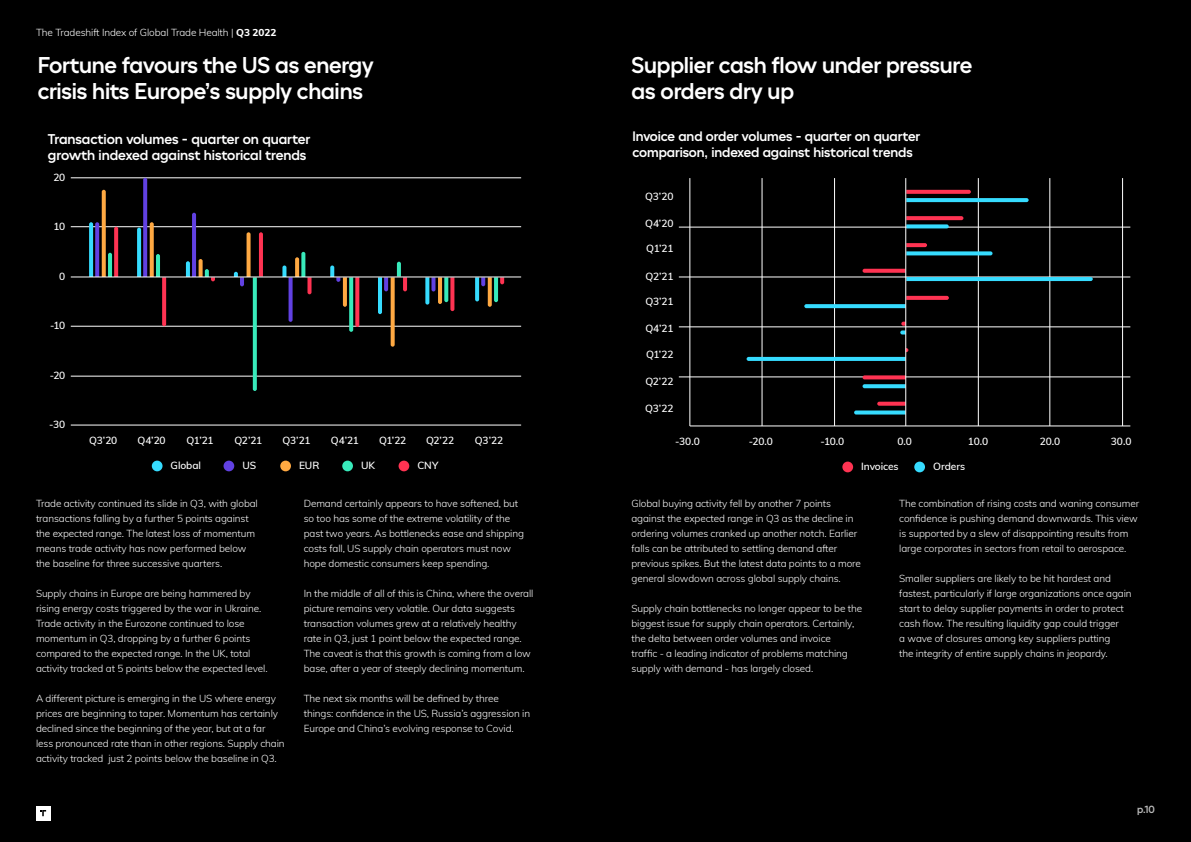
<style>
.page{position:relative;width:1191px;height:842px;background:#fff}
.page>*{position:absolute;margin:0;border:0;box-sizing:border-box;transform-origin:0 0}
.t1{font:500 22px/26px "Tradeshift";letter-spacing:-.01em;color:#fff}
.t2{font:500 13.6px/16.4px "Tradeshift";letter-spacing:-.005em;color:#fff}
.t3{font:500 13.2px/15.9px "Tradeshift";letter-spacing:-.005em;color:#fff}
.t4{font:600 10.2px "Muli";letter-spacing:-.02em;color:#fff}
.t5{font:600 10.1px "Muli";letter-spacing:-.015em;color:#fff}
.t6{font:300 10px/15px "Muli";letter-spacing:-.01em;color:#fff}
.t7{font:500 10px "Tradeshift";color:#b9b9b9}
.s1{font-weight:800}
</style>
<div class="page">
<div style="left:595px;top:0;width:596px;height:842px;background:#000"></div>
<div style="left:0;top:0;width:595px;height:842px;background:#000"></div>
<div style="left:36px;top:806px;width:14px;height:14px;background:#fff"></div>
<svg style="left:40px;top:810px;width:6px;height:6px"></svg>
<hr style="left:71px;top:226px;width:450px;height:1px;background:#fff">
<hr style="left:71px;top:177px;width:450px;height:1px;background:#fff">
<hr style="left:71px;top:326px;width:450px;height:1px;background:#fff">
<hr style="left:71px;top:376px;width:450px;height:1px;background:#fff">
<hr style="left:71px;top:425px;width:450px;height:1px;background:#fff">
<svg style="left:89px;top:190px;width:29px;height:87px"></svg>
<svg style="left:137px;top:178px;width:29px;height:148px"></svg>
<svg style="left:186px;top:213px;width:29px;height:68px"></svg>
<svg style="left:234px;top:232px;width:29px;height:159px"></svg>
<svg style="left:282px;top:252px;width:29px;height:70px"></svg>
<svg style="left:330px;top:265px;width:29px;height:67px"></svg>
<svg style="left:425px;top:278px;width:29px;height:33px"></svg>
<svg style="left:475px;top:278px;width:29px;height:29px"></svg>
<svg style="left:378px;top:262px;width:29px;height:85px"></svg>
<hr style="left:71px;top:277px;width:450px;height:1px;background:#fff">
<div style="left:152px;top:461px;width:10px;height:10px;background:#36dcff;border-radius:50%"></div>
<div style="left:223px;top:461px;width:11px;height:10px;background:#6141e2;border-radius:50%"></div>
<div style="left:280px;top:461px;width:11px;height:10px;background:#ffa942;border-radius:50%"></div>
<div style="left:342px;top:461px;width:11px;height:10px;background:#38eabb;border-radius:50%"></div>
<div style="left:398px;top:461px;width:11px;height:10px;background:#ff3352;border-radius:50%"></div>
<hr style="left:679px;top:227px;width:451px;height:1px;background:#fff">
<hr style="left:679px;top:277px;width:451px;height:1px;background:#fff">
<hr style="left:689px;top:178px;width:1px;height:248px;background:#fff">
<hr style="left:761px;top:178px;width:1px;height:248px;background:#fff">
<hr style="left:834px;top:178px;width:1px;height:248px;background:#fff">
<hr style="left:978px;top:178px;width:1px;height:248px;background:#fff">
<hr style="left:1049px;top:178px;width:1px;height:248px;background:#fff">
<hr style="left:1122px;top:178px;width:1px;height:248px;background:#fff">
<hr style="left:679px;top:326px;width:451px;height:1px;background:#fff">
<hr style="left:679px;top:377px;width:451px;height:1px;background:#fff">
<hr style="left:690px;top:426px;width:440px;height:1px;background:#fff">
<svg style="left:906px;top:190px;width:122px;height:12px"></svg>
<svg style="left:906px;top:216px;width:57px;height:12px"></svg>
<svg style="left:906px;top:243px;width:86px;height:12px"></svg>
<svg style="left:804px;top:296px;width:145px;height:12px"></svg>
<svg style="left:900px;top:322px;width:5px;height:12px"></svg>
<svg style="left:862px;top:375px;width:43px;height:13px"></svg>
<svg style="left:854px;top:402px;width:51px;height:12px"></svg>
<svg style="left:746px;top:348px;width:162px;height:13px"></svg>
<svg style="left:862px;top:269px;width:230px;height:12px"></svg>
<div style="left:842px;top:462px;width:11px;height:10px;background:#ff3352;border-radius:50%"></div>
<div style="left:914px;top:462px;width:11px;height:10px;background:#36dcff;border-radius:50%"></div>
<hr style="left:905px;top:178px;width:1px;height:248px;background:#fff">
<p class="t6" style="left:36px;top:24px;width:242px">The Tradeshift Index of Global Trade Health | <span class="s1">Q3 2022</span></p>
<h1 class="t1" style="left:38px;top:51px;width:337px">Fortune favours the US as energy crisis hits Europe’s supply chains</h1>
<h1 class="t1" style="left:631px;top:51px;width:342px">Supplier cash flow under pressure as orders dry up</h1>
<h3 class="t3" style="left:71px;top:128px;width:255px">Transaction volumes - quarter on quarter growth indexed against historical trends</h3>
<h2 class="t2" style="left:48px;top:130px;width:264px">Transaction volumes - quarter on quarter growth indexed against historical trends</h2>
<h3 class="t3" style="left:674px;top:128px;width:289px">Invoice and rder volumes - quarter on quarter comparison, indexed against his orical trends</h3>
<h3 class="t3" style="left:632px;top:128px;width:289px">Invoice and order volumes - quarter on quarter comparison, indexed against historical trends</h3>
<p class="t5" style="left:53px;top:170px;width:13px">20</p>
<p class="t4" style="left:645px;top:188px;width:30px">Q3’20</p>
<p class="t5" style="left:54px;top:219px;width:13px">10</p>
<p class="t4" style="left:645px;top:216px;width:30px">Q4’20</p>
<p class="t4" style="left:646px;top:241px;width:29px">Q1’21</p>
<p class="t5" style="left:59px;top:269px;width:8px">0</p>
<p class="t4" style="left:645px;top:269px;width:29px">Q2’21</p>
<p class="t4" style="left:645px;top:294px;width:30px">Q3’21</p>
<p class="t5" style="left:50px;top:318px;width:17px">-10</p>
<p class="t4" style="left:645px;top:321px;width:30px">Q4’21</p>
<p class="t4" style="left:646px;top:347px;width:29px">Q1’22</p>
<p class="t5" style="left:50px;top:368px;width:17px">-20</p>
<p class="t4" style="left:645px;top:374px;width:30px">Q2’22</p>
<p class="t4" style="left:645px;top:401px;width:30px">Q3’22</p>
<p class="t5" style="left:49px;top:417px;width:18px">-30</p>
<p class="t5" style="left:89px;top:433px;width:30px">Q3’20</p>
<p class="t5" style="left:137px;top:433px;width:30px">Q4’20</p>
<p class="t5" style="left:186px;top:433px;width:29px">Q1’21</p>
<p class="t5" style="left:234px;top:433px;width:29px">Q2’21</p>
<p class="t5" style="left:282px;top:433px;width:29px">Q3’21</p>
<p class="t5" style="left:331px;top:433px;width:30px">Q4’21</p>
<p class="t5" style="left:379px;top:433px;width:29px">Q1’22</p>
<p class="t5" style="left:426px;top:433px;width:30px">Q2’22</p>
<p class="t5" style="left:475px;top:433px;width:30px">Q3’22</p>
<p class="t5" style="left:171px;top:458px;width:32px">Global</p>
<p class="t5" style="left:242px;top:458px;width:15px">US</p>
<p class="t5" style="left:299px;top:458px;width:22px">EUR</p>
<p class="t5" style="left:361px;top:458px;width:16px">UK</p>
<p class="t5" style="left:417px;top:458px;width:22px">CNY</p>
<p class="t4" style="left:675px;top:434px;width:26px">-30.0</p>
<p class="t4" style="left:748px;top:434px;width:26px">-20.0</p>
<p class="t4" style="left:820px;top:434px;width:25px">-10.0</p>
<p class="t4" style="left:897px;top:434px;width:16px">0.0</p>
<p class="t4" style="left:968px;top:434px;width:22px">10.0</p>
<p class="t4" style="left:1039px;top:434px;width:22px">20.0</p>
<p class="t4" style="left:1110px;top:434px;width:22px">30.0</p>
<p class="t4" style="left:861px;top:459px;width:39px">Invoices</p>
<p class="t4" style="left:933px;top:459px;width:34px">Orders</p>
<p class="t6" style="left:36px;top:495px;width:223px">Trade activity continued its slide in Q3, with global transactions falling by a further 5 points against the expected range. The latest loss of momentum means trade activity has now performed below the baseline for three successive quarters.</p>
<p class="t6" style="left:36px;top:585px;width:233px">Supply chains in Europe are being hammered by rising energy costs triggered by the war in Ukraine.<br>Trade activity in the Eurozone continued to lose momentum in Q3, dropping by a further 6 points compared to the expected range. In the UK, total activity tracked at 5 points below the expected level.</p>
<p class="t6" style="left:36px;top:690px;width:250px">A different picture is emerging in the US where energy prices are beginning to taper. Momentum has certainly declined since the beginning of the year, but at a far less pronounced rate than in other regions. Supply chain activity tracked just 2 points below the baseline in Q3.</p>
<p class="t6" style="left:304px;top:495px;width:222px">Demand certainly appears to have softened, but so too has some of the extreme volatility of the past two years. As bottlenecks ease and shipping costs fall, US supply chain operators must now hope domestic consumers keep spending.</p>
<p class="t6" style="left:304px;top:585px;width:231px">In the middle of all of this is China, where the overall picture remains very volatile. Our data suggests transaction volumes grew at a relatively healthy rate in Q3, just 1 point below the expected range.<br>The caveat is that this growth is coming from a low base, after a year of steeply declining momentum.</p>
<p class="t6" style="left:304px;top:690px;width:228px">The next six months will be defined by three things: confidence in the US, Russia’s aggression in<br>Europe and China’s evolving response to Covid.</p>
<p class="t6" style="left:631px;top:495px;width:231px">Global buying activity fell by another 7 points against the expected range in Q3 as the decline in ordering volumes cranked up another notch. Earlier falls can be attributed to settling demand after previous spikes. But the latest data points to a more general slowdown across global supply chains.</p>
<p class="t6" style="left:631px;top:600px;width:232px">Supply chain bottlenecks no longer appear to be the biggest issue for supply chain operators. Certainly, the delta between order volumes and invoice<br>traffic - a leading indicator of problems matching supply with demand - has largely closed.</p>
<p class="t6" style="left:899px;top:495px;width:241px">The combination of rising costs and waning consumer confidence is pushing demand downwards. This view is supported by a slew of disappointing results from large corporates in sectors from retail to aerospace.</p>
<p class="t6" style="left:899px;top:570px;width:234px">Smaller suppliers are likely to be hit hardest and fastest, particularly if large organizations once again start to delay supplier payments in order to protect cash flow. The resulting liquidity gap could trigger<br>a wave of closures among key suppliers putting<br>the integrity of entire supply chains in jeopardy.</p>
<p class="t7" style="left:1137px;top:803px;width:19px">p.10</p>
</div>
